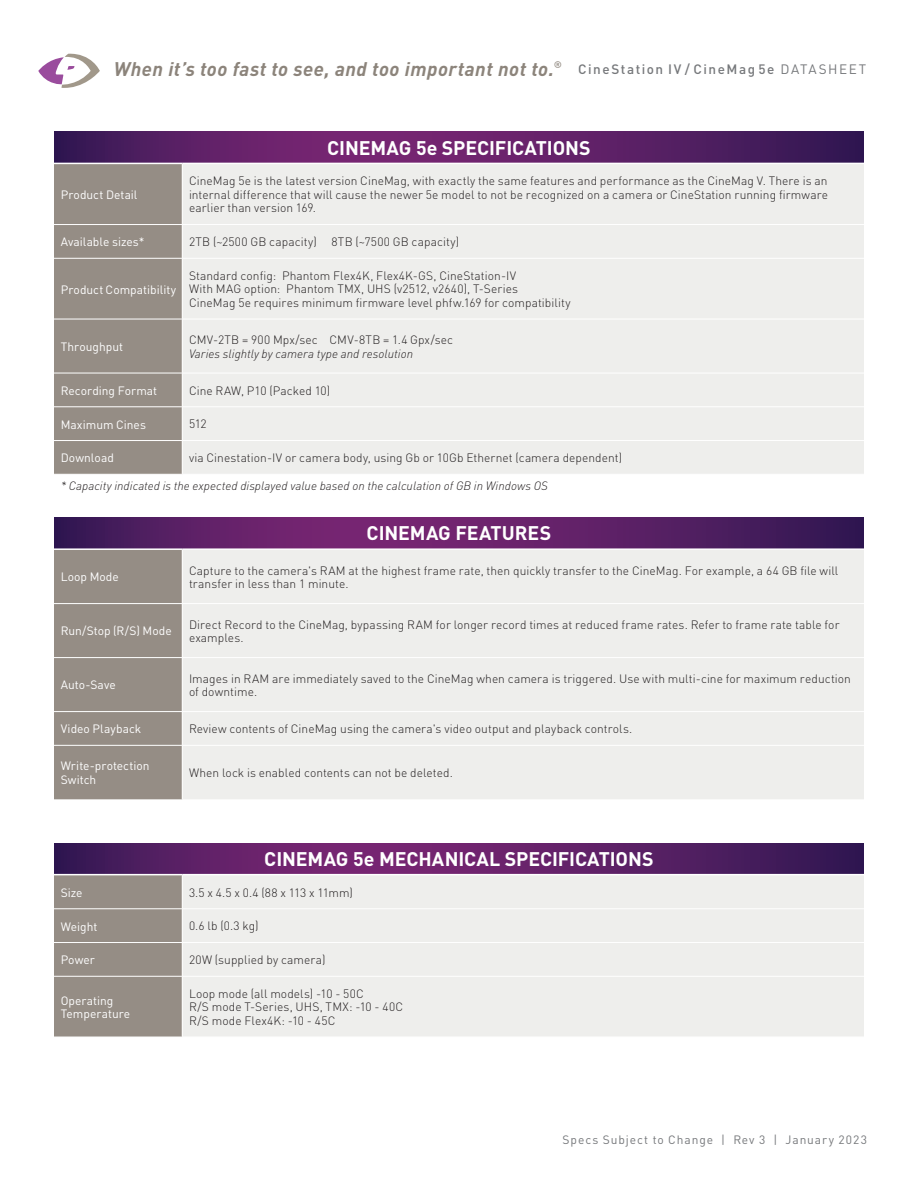
<style>
.page{position:relative;width:918px;height:1188px;background:#fff}
.page>*{position:absolute;margin:0;border:0;box-sizing:border-box;transform-origin:0 0}
.t1{font:italic 700 19.5px "DIN";letter-spacing:.025em;color:#8c847b}
.Table_HDR-DIN_Bold_1{font:700 19.5px "DIN";letter-spacing:-.005em;color:#fff}
.Table_-_DIN_Lite_9_B{font:300 12px/13.5px "DIN";letter-spacing:.005em;color:#231f20}
.Table_-_White_DIN_Re{font:12px/13.5px "DIN";color:#fff}
.Table_-_DIN_Lite_9_B-2{font:italic 300 12px/13.5px "DIN";letter-spacing:.005em;color:#231f20}
.t2{font:12px "DIN";letter-spacing:.075em;color:#76787b}
.Table_-_DIN_Lite_9_B-3{font:300 12px "DIN";letter-spacing:-.035em;color:#231f20}
.t3{font:italic 500 9.6px "DIN";color:#8c847b}
.s1{font-weight:500;font-style:normal;font-size:13.5px;color:#76787b}
.s2{font-weight:400;font-style:normal;font-size:13.5px;color:#76787b}
.s3{font-style:normal}
</style>
<div class="page">
<svg style="left:38px;top:53px;width:62px;height:35px"></svg>
<svg style="left:54px;top:132px;width:810px;height:31px;background:#5c2266"></svg>
<div style="left:54px;top:164px;width:128px;height:310px;background:#958d85"></div>
<div style="left:183px;top:164px;width:681px;height:310px;background:#eeeeec"></div>
<hr style="left:54px;top:224px;width:128px;height:1px;background:#fff">
<hr style="left:182px;top:224px;width:682px;height:1px;background:#fff">
<hr style="left:54px;top:258px;width:128px;height:1px;background:#fff">
<hr style="left:182px;top:258px;width:682px;height:1px;background:#fff">
<hr style="left:54px;top:319px;width:128px;height:1px;background:#fff">
<hr style="left:182px;top:319px;width:682px;height:1px;background:#fff">
<hr style="left:54px;top:373px;width:128px;height:1px;background:#fff">
<hr style="left:182px;top:373px;width:682px;height:1px;background:#fff">
<hr style="left:54px;top:406px;width:128px;height:1px;background:#fff">
<hr style="left:182px;top:406px;width:682px;height:1px;background:#fff">
<hr style="left:54px;top:440px;width:128px;height:1px;background:#fff">
<hr style="left:182px;top:440px;width:682px;height:1px;background:#fff">
<svg style="left:54px;top:518px;width:810px;height:30px;background:#5a1f65"></svg>
<div style="left:54px;top:550px;width:128px;height:249px;background:#958d85"></div>
<div style="left:183px;top:550px;width:681px;height:249px;background:#eeeeec"></div>
<hr style="left:54px;top:603px;width:128px;height:1px;background:#fff">
<hr style="left:182px;top:603px;width:682px;height:1px;background:#fff">
<hr style="left:54px;top:657px;width:128px;height:1px;background:#fff">
<hr style="left:182px;top:657px;width:682px;height:1px;background:#fff">
<hr style="left:54px;top:711px;width:128px;height:1px;background:#fff">
<hr style="left:182px;top:711px;width:682px;height:1px;background:#fff">
<hr style="left:54px;top:745px;width:128px;height:1px;background:#fff">
<hr style="left:182px;top:745px;width:682px;height:1px;background:#fff">
<svg style="left:54px;top:843px;width:810px;height:31px;background:#5a2065"></svg>
<div style="left:54px;top:875px;width:128px;height:162px;background:#958d85"></div>
<div style="left:183px;top:875px;width:681px;height:161px;background:#eeeeec"></div>
<hr style="left:54px;top:908px;width:128px;height:1px;background:#fff">
<hr style="left:182px;top:908px;width:682px;height:1px;background:#fff">
<hr style="left:54px;top:942px;width:128px;height:1px;background:#fff">
<hr style="left:182px;top:942px;width:682px;height:1px;background:#fff">
<hr style="left:54px;top:976px;width:128px;height:1px;background:#fff">
<hr style="left:182px;top:976px;width:682px;height:1px;background:#fff">
<p class="t3" style="left:554px;top:59px;width:9px">®</p>
<h1 class="t1" style="left:114px;top:57px;width:754px">When it’s too fast to see, and too important not to. <span class="s1">CineStation IV / CineMag 5e</span> <span class="s2">DATASHEET</span></h1>
<p class="Table_-_White_DIN_Re" style="left:61px;top:188px;width:78px">Product Detail</p>
<p class="Table_HDR-DIN_Bold_1" style="left:327px;top:135px;width:265px">CINEMAG 5e SPECIFICATIONS</p>
<p class="Table_-_DIN_Lite_9_B" style="left:189px;top:174px;width:640px">CineMag 5e is the latest version CineMag, with exactly the same features and performance as the CineMag V. There is an</p>
<p class="Table_-_DIN_Lite_9_B" style="left:189px;top:188px;width:641px">internal difference that will cause the newer 5e model to not be recognized on a camera or CineStation running firmware earlier than version 169.</p>
<p class="Table_-_White_DIN_Re" style="left:61px;top:235px;width:85px">Available sizes*</p>
<p class="Table_-_DIN_Lite_9_B" style="left:189px;top:235px;width:272px">2TB (~2500 GB capacity) 8TB (~7500 GB capacity)</p>
<p class="Table_-_White_DIN_Re" style="left:61px;top:282px;width:117px">Product Compatibility</p>
<p class="Table_-_DIN_Lite_9_B" style="left:189px;top:269px;width:331px">Standard config: Phantom Flex4K, Flex4K-GS, CineStation-IV<br>With MAG option: Phantom TMX, UHS (v2512, v2640), T-Series</p>
<p class="Table_-_DIN_Lite_9_B" style="left:189px;top:296px;width:383px">CineMag 5e requires minimum firmware level phfw.169 for compatibility</p>
<p class="Table_-_White_DIN_Re" style="left:61px;top:340px;width:64px">Throughput</p>
<p class="Table_-_DIN_Lite_9_B-2" style="left:189px;top:333px;width:266px"><span class="s3">CMV-2TB = 900 Mpx/sec CMV-8TB = 1.4 Gpx/sec<br></span>Varies slightly by camera type and resolution</p>
<p class="Table_-_White_DIN_Re" style="left:61px;top:383px;width:98px">Recording Format</p>
<p class="Table_-_DIN_Lite_9_B" style="left:189px;top:384px;width:143px">Cine RAW, P10 (Packed 10)</p>
<p class="Table_-_White_DIN_Re" style="left:61px;top:417px;width:87px">Maximum Cines</p>
<p class="Table_-_DIN_Lite_9_B" style="left:189px;top:417px;width:19px">512</p>
<p class="Table_-_White_DIN_Re" style="left:61px;top:451px;width:55px">Download</p>
<p class="Table_-_DIN_Lite_9_B" style="left:189px;top:451px;width:435px">via Cinestation-IV or camera body, using Gb or 10Gb Ethernet (camera dependent)</p>
<p class="Table_-_DIN_Lite_9_B-2" style="left:61px;top:479px;width:489px">* Capacity indicated is the expected displayed value based on the calculation of GB in Windows OS</p>
<p class="Table_HDR-DIN_Bold_1" style="left:367px;top:521px;width:186px">CINEMAG FEATURES</p>
<p class="Table_-_White_DIN_Re" style="left:61px;top:570px;width:60px">Loop Mode</p>
<p class="Table_-_DIN_Lite_9_B" style="left:189px;top:563px;width:651px">Capture to the camera's RAM at the highest frame rate, then quickly transfer to the CineMag. For example, a 64 GB file will transfer in less than 1 minute.</p>
<p class="Table_-_White_DIN_Re" style="left:61px;top:624px;width:112px">Run/Stop (R/S) Mode</p>
<p class="Table_-_DIN_Lite_9_B" style="left:189px;top:617px;width:652px">Direct Record to the CineMag, bypassing RAM for longer record times at reduced frame rates. Refer to frame rate table for examples.</p>
<p class="Table_-_White_DIN_Re" style="left:61px;top:678px;width:57px">Auto-Save</p>
<p class="Table_-_DIN_Lite_9_B" style="left:189px;top:671px;width:664px">Images in RAM are immediately saved to the CineMag when camera is triggered. Use with multi-cine for maximum reduction of downtime.</p>
<p class="Table_-_White_DIN_Re" style="left:61px;top:722px;width:82px">Video Playback</p>
<p class="Table_-_DIN_Lite_9_B" style="left:189px;top:722px;width:445px">Review contents of CineMag using the camera's video output and playback controls.</p>
<p class="Table_-_White_DIN_Re" style="left:61px;top:759px;width:90px">Write-protection<br>Switch</p>
<p class="Table_-_DIN_Lite_9_B" style="left:189px;top:766px;width:265px">When lock is enabled contents can not be deleted.</p>
<p class="Table_HDR-DIN_Bold_1" style="left:264px;top:846px;width:391px">CINEMAG 5e MECHANICAL SPECIFICATIONS</p>
<p class="Table_-_White_DIN_Re" style="left:61px;top:885px;width:23px">Size</p>
<p class="Table_-_DIN_Lite_9_B-3" style="left:189px;top:885px;width:165px">3.5 x 4.5 x 0.4 (88 x 113 x 11mm)</p>
<p class="Table_-_White_DIN_Re" style="left:61px;top:919px;width:38px">Weight</p>
<p class="Table_-_DIN_Lite_9_B" style="left:189px;top:919px;width:71px">0.6 lb (0.3 kg)</p>
<p class="Table_-_White_DIN_Re" style="left:61px;top:953px;width:36px">Power</p>
<p class="Table_-_DIN_Lite_9_B" style="left:189px;top:953px;width:138px">20W (supplied by camera)</p>
<p class="Table_-_White_DIN_Re" style="left:61px;top:993px;width:71px">Operating<br>Temperature</p>
<p class="Table_-_DIN_Lite_9_B" style="left:189px;top:987px;width:216px">Loop mode (all models) -10 - 50C<br>R/S mode T-Series, UHS, TMX: -10 - 40C<br>R/S mode Flex4K: -10 - 45C</p>
<p class="t2" style="left:563px;top:1132px;width:306px">Specs Subject to Change | Rev 3 | January 2023</p>
</div>
